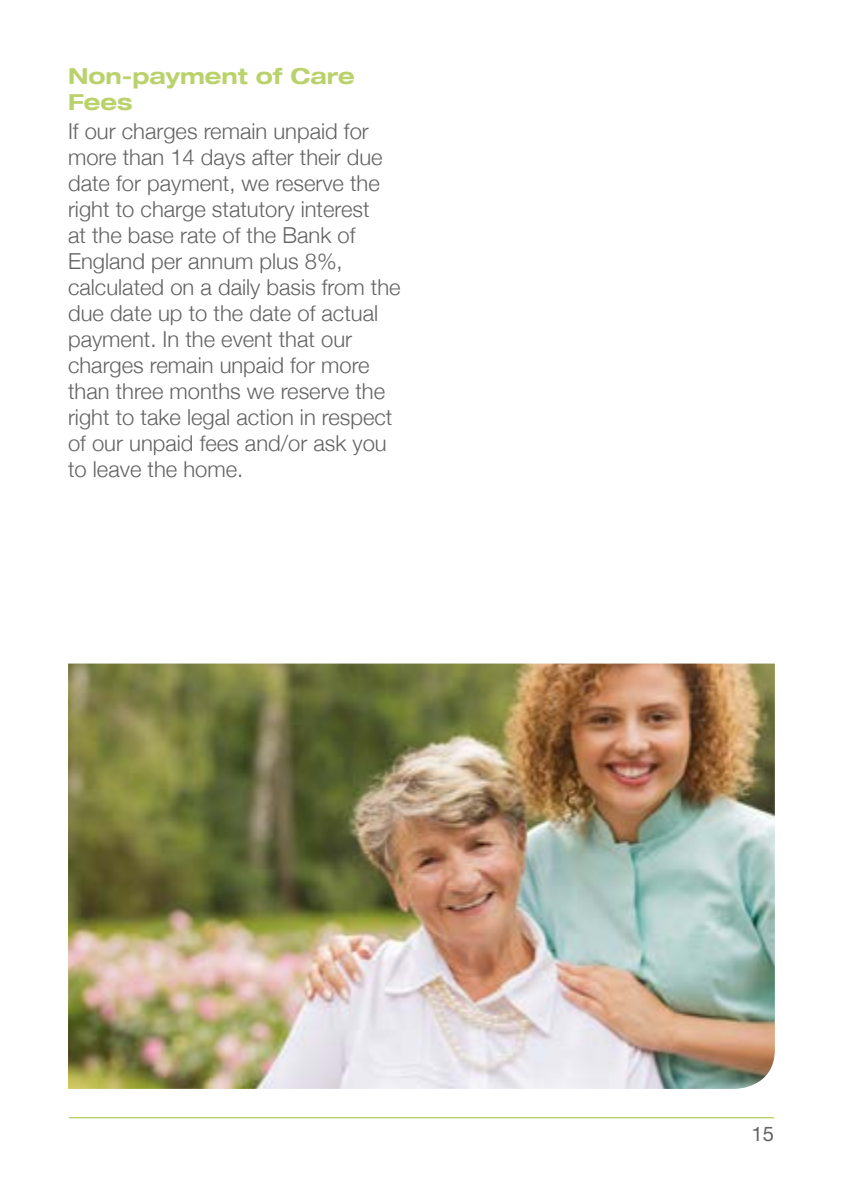
<style>
.page{position:relative;width:842px;height:1191px;background:#fff}
.page>*{position:absolute;margin:0;border:0;box-sizing:border-box;transform-origin:0 0}
.t1{font:300 22px/26px "Helvetica Neue";color:#646363}
.t2{font:700 expanded 22px/26px "Helvetica Neue";color:#b9d26b}
.t3{font:20px "Helvetica Neue";color:#646363}
</style>
<div class="page">
<hr style="left:69px;top:1117px;width:705px;height:1px;background:#9dc431">
<img style="left:68px;top:663px;width:707px;height:426px">
<p class="t2" style="left:68px;top:63px;width:288px">Non-payment of Care<br>Fees</p>
<p class="t1" style="left:68px;top:116px;width:334px">If our charges remain unpaid for more than 14 days after their due date for payment, we reserve the right to charge statutory interest<br>at the base rate of the Bank of<br>England per annum plus 8%, calculated on a daily basis from the due date up to the date of actual payment. In the event that our charges remain unpaid for more than three months we reserve the right to take legal action in respect of our unpaid fees and/or ask you to leave the home.</p>
<p class="t3" style="left:751px;top:1119px;width:24px">15</p>
</div>
